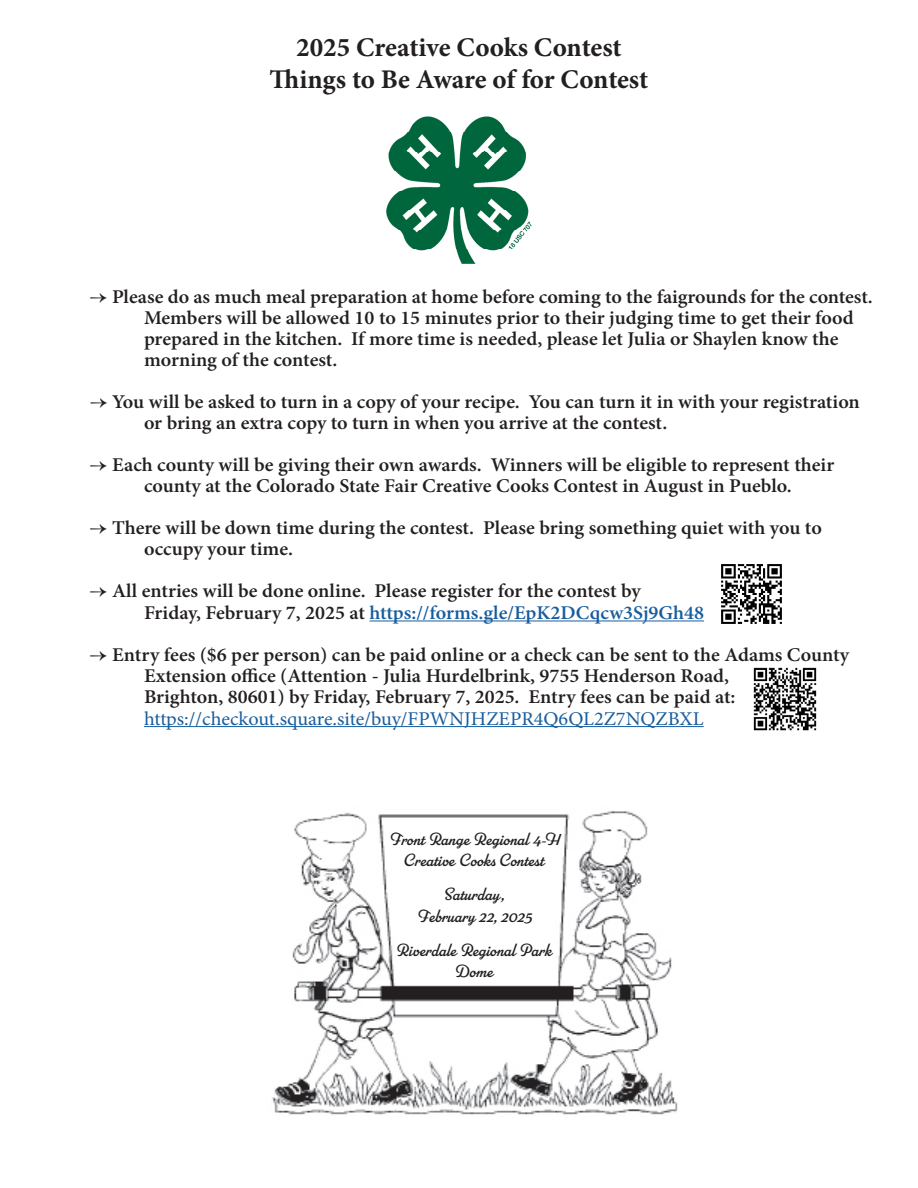
<style>
.page{position:relative;width:918px;height:1188px;background:#fff}
.page>*{position:absolute;margin:0;border:0;box-sizing:border-box;transform-origin:0 0}
.t1{font:700 27px "Minion Pro";letter-spacing:-.005em;color:#231f20}
.t2{font:600 19.5px/21px "Minion Pro";color:#231f20;scale:1.04 1}
.t3{font:600 19.5px "Minion Pro";color:#175d9e;scale:1.04 1}
.t4{font:19.5px "Minion Pro";color:#175d9e;scale:1.04 1}
.t5{font:17.7px/21.1px "Parkside";color:#231f20;text-align:center}
.s1{font-weight:400}
.s2{color:#231f20}
</style>
<div class="page">
<hr style="left:370px;top:620px;width:334px;height:1px;background:#175d9e">
<hr style="left:144px;top:726px;width:560px;height:1px;background:#175d9e">
<img style="left:386px;top:116px;width:146px;height:148px">
<img style="left:272px;top:811px;width:406px;height:304px">
<img style="left:753px;top:667px;width:64px;height:64px">
<img style="left:721px;top:564px;width:61px;height:60px">
<p class="t1" style="left:296px;top:28px;width:327px">2025 Creative Cooks Contest</p>
<p class="t1" style="left:270px;top:60px;width:380px">Things to Be Aware of for Contest</p>
<p class="t2" style="left:144px;top:287px;width:702px;text-indent:-54px"><span class="s1">→</span> Please do as much meal preparation at home before coming to the faigrounds for the contest.<br>Members will be allowed 10 to 15 minutes prior to their judging time to get their food prepared in the kitchen. If more time is needed, please let Julia or Shaylen know the morning of the contest.</p>
<p class="t2" style="left:144px;top:392px;width:690px;text-indent:-54px">→ You will be asked to turn in a copy of your recipe. You can turn it in with your registration or bring an extra copy to turn in when you arrive at the contest.</p>
<p class="t2" style="left:90px;top:455px;width:717px;text-align:center">→ Each county will be giving their own awards. Winners will be eligible to represent their county at the Colorado State Fair Creative Cooks Contest in August in Pueblo.</p>
<p class="t2" style="left:144px;top:518px;width:653px;text-indent:-54px">→ There will be down time during the contest. Please bring something quiet with you to occupy your time.</p>
<p class="t2" style="left:90px;top:581px;width:531px"><span class="s1">→</span> All entries will be done online. Please register for the contest by</p>
<p class="t3" style="left:144px;top:599px;width:540px"><span class="s2">Friday, February 7, 2025 at</span> https://forms.gle/EpK2DCqcw3Sj9Gh48</p>
<p class="t2" style="left:144px;top:644px;width:680px;text-indent:-54px"><span class="s1">→</span> Entry fees ($6 per person) can be paid online or a check can be sent to the Adams County<br>Extension office (Attention - Julia Hurdelbrink, 9755 Henderson Road,</p>
<p class="t2" style="left:144px;top:686px;width:570px">Brighton, 80601) by Friday, February 7, 2025. Entry fees can be paid at:</p>
<p class="t4" style="left:144px;top:705px;width:540px">https://checkout.square.site/buy/FPWNJHZEPR4Q6QL2Z7NQZBXL</p>
<p class="t5" style="left:389px;top:828px;width:172px">Front Range Regional 4-H<br>Creative Cooks Contest</p>
<p class="t5" style="left:443px;top:884px;width:64px">Saturday,</p>
<p class="t5" style="left:417px;top:905px;width:117px">February 22, 2025</p>
<p class="t5" style="left:396px;top:940px;width:158px">Riverdale Regional Park</p>
<p class="t5" style="left:454px;top:961px;width:40px">Dome</p>
</div>
